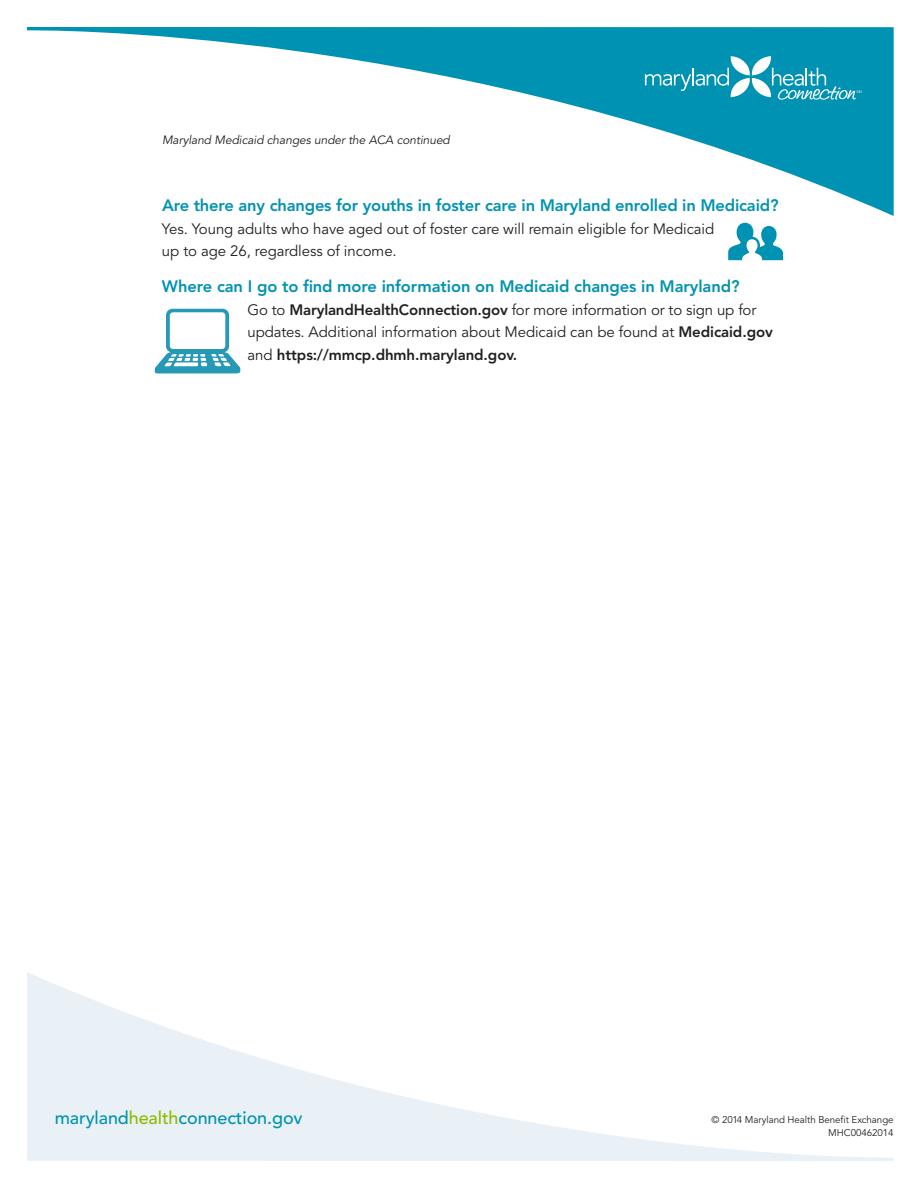
<style>
.page{position:relative;width:918px;height:1188px;background:#fff}
.page>*{position:absolute;margin:0;border:0;box-sizing:border-box;transform-origin:0 0}
.bold_sub{font:500 18px "Avenir";letter-spacing:-.005em;color:#0092b3}
.main_text{font:800 16.5px "Avenir";letter-spacing:-.01em;color:#0092b3}
.main_text-2{font:15px/22.5px "Avenir";letter-spacing:-.005em;color:#231f20}
.main_text-3{font:italic 12px "Avenir";letter-spacing:-.005em;color:#231f20}
.Contents{font:9.75px "Avenir";letter-spacing:-.005em;color:#231f20}
.s1{font-weight:800}
.s2{color:#8dbb00}
</style>
<div class="page">
<svg style="left:27px;top:27px;width:867px;height:189px"></svg>
<svg style="left:27px;top:972px;width:867px;height:189px"></svg>
<svg style="left:645px;top:68px;width:84px;height:23px;background:#32a7c2"></svg>
<svg style="left:731px;top:56px;width:19px;height:19px"></svg>
<svg style="left:752px;top:56px;width:19px;height:19px"></svg>
<svg style="left:731px;top:78px;width:19px;height:19px"></svg>
<svg style="left:752px;top:78px;width:19px;height:19px"></svg>
<svg style="left:772px;top:68px;width:89px;height:32px;background:#34a8c2"></svg>
<svg style="left:728px;top:223px;width:55px;height:37px"></svg>
<svg style="left:155px;top:309px;width:85px;height:64px"></svg>
<p class="main_text-3" style="left:162px;top:133px;width:289px">Maryland Medicaid changes under the ACA continued</p>
<p class="main_text" style="left:162px;top:196px;width:618px">Are there any changes for youths in foster care in Maryland enrolled in Medicaid?</p>
<p class="main_text-2" style="left:162px;top:218px;width:554px">Yes. Young adults who have aged out of foster care will remain eligible for Medicaid up to age 26, regardless of income.</p>
<p class="main_text" style="left:162px;top:277px;width:579px">Where can I go to find more information on Medicaid changes in Maryland?</p>
<p class="main_text-2" style="left:247px;top:299px;width:527px">Go to <span class="s1">MarylandHealthConnection.gov</span> for more information or to sign up for updates. Additional information about Medicaid can be found at <span class="s1">Medicaid.gov </span>and <span class="s1">https://mmcp.dhmh.maryland.gov.</span></p>
<p class="bold_sub" style="left:55px;top:1107px;width:249px">maryland<span class="s2">health</span>connection.gov</p>
<p class="Contents" style="left:712px;top:1114px;width:184px">© 2014 Maryland Health Benefit Exchange</p>
<p class="Contents" style="left:828px;top:1127px;width:67px">MHC00462014</p>
</div>
